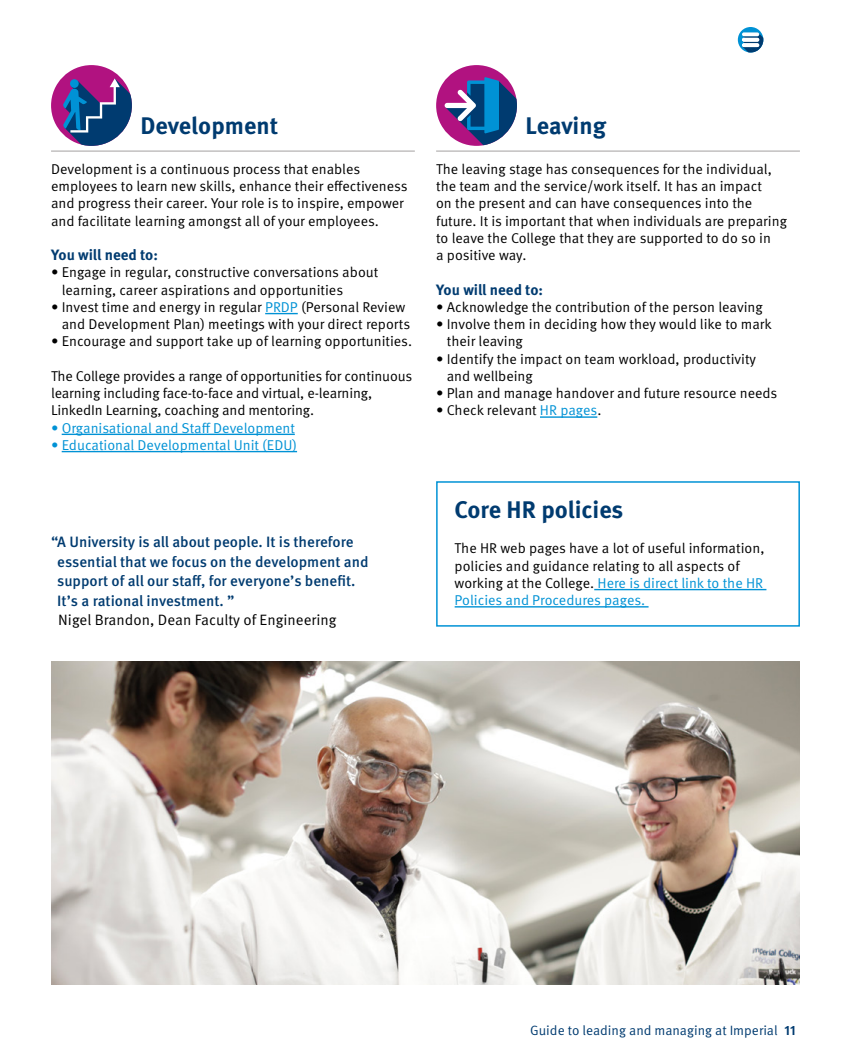
<style>
.page{position:relative;width:851px;height:1063px;background:#fff}
.page>*{position:absolute;margin:0;border:0;box-sizing:border-box;transform-origin:0 0}
.t1{font:700 24px "Meta OT";color:#003b70}
.t2{font:500 15px/19.5px "Meta OT";color:#003b70}
.t3{font:15px "Meta OT Norm";color:#000}
.t4{font:700 15px "Meta OT";letter-spacing:-.005em;color:#003b70}
.t5{font:14.25px/17.2px "Meta OT Norm";color:#000}
.t6{font:14.25px "Meta OT Norm";color:#0092d5}
.t7{font:13.5px "Meta OT Norm";color:#003b70}
.s1{color:#0092d5}
.s2{font-family:"Meta OT";font-weight:700}
</style>
<div class="page">
<hr style="left:51px;top:151px;width:364px;height:1px;background:#a3a0a0">
<hr style="left:265px;top:313px;width:33px;height:1px;background:#0092d5">
<hr style="left:62px;top:434px;width:233px;height:1px;background:#0092d5">
<hr style="left:62px;top:451px;width:235px;height:1px;background:#0092d5">
<svg style="left:51px;top:65px;width:81px;height:81px"></svg>
<hr style="left:436px;top:151px;width:363px;height:1px;background:#a3a0a0">
<hr style="left:540px;top:416px;width:57px;height:2px;background:#0092d5">
<svg style="left:436px;top:65px;width:81px;height:81px"></svg>
<hr style="left:594px;top:589px;width:172px;height:1px;background:#0092d5">
<hr style="left:454px;top:606px;width:194px;height:2px;background:#0092d5">
<div style="left:436px;top:481px;width:363px;height:146px;border:2px solid #0092d5"></div>
<svg style="left:737px;top:27px;width:26px;height:26px"></svg>
<svg style="left:742px;top:32px;width:21px;height:21px"></svg>
<svg style="left:741px;top:32px;width:18px;height:4px"></svg>
<svg style="left:741px;top:38px;width:18px;height:4px"></svg>
<svg style="left:741px;top:43px;width:18px;height:4px"></svg>
<img style="left:51px;top:661px;width:748px;height:324px">
<h1 class="t1" style="left:140px;top:110px;width:139px">Development</h1>
<p class="t5" style="left:51px;top:161px;width:358px">Development is a continuous process that enables employees to learn new skills, enhance their effectiveness and progress their career. Your role is to inspire, empower and facilitate learning amongst all of your employees.</p>
<p class="t4" style="left:51px;top:245px;width:108px">You will need to:</p>
<p class="t5" style="left:62px;top:264px;width:318px;text-indent:-11px">• Engage in regular, constructive conversations about learning, career aspirations and opportunities</p>
<p class="t5" style="left:62px;top:299px;width:350px;text-indent:-11px">• Invest time and energy in regular <span class="s1">PRDP</span> (Personal Review and Development Plan) meetings with your direct reports</p>
<p class="t5" style="left:51px;top:333px;width:362px">• Encourage and support take up of learning opportunities.</p>
<p class="t5" style="left:51px;top:368px;width:363px">The College provides a range of opportunities for continuous learning including face-to-face and virtual, e-learning,<br>LinkedIn Learning, coaching and mentoring.</p>
<p class="t6" style="left:51px;top:419px;width:245px">• Organisational and Staff Development</p>
<p class="t6" style="left:51px;top:436px;width:247px">• Educational Developmental Unit (EDU)</p>
<p class="t2" style="left:57px;top:533px;width:313px;text-indent:-6px">“A University is all about people. It is therefore essential that we focus on the development and support of all our staff, for everyone’s benefit.<br>It’s a rational investment. ”</p>
<p class="t3" style="left:58px;top:611px;width:280px">Nigel Brandon, Dean Faculty of Engineering</p>
<h1 class="t1" style="left:525px;top:110px;width:82px">Leaving</h1>
<p class="t5" style="left:436px;top:161px;width:352px">The leaving stage has consequences for the individual, the team and the service/work itself. It has an impact<br>on the present and can have consequences into the future. It is important that when individuals are preparing to leave the College that they are supported to do so in<br>a positive way.</p>
<p class="t4" style="left:436px;top:280px;width:108px">You will need to:</p>
<p class="t5" style="left:436px;top:299px;width:328px">• Acknowledge the contribution of the person leaving</p>
<p class="t5" style="left:446px;top:316px;width:326px;text-indent:-11px">• Involve them in deciding how they would like to mark their leaving</p>
<p class="t5" style="left:446px;top:350px;width:311px;text-indent:-11px">• Identify the impact on team workload, productivity and wellbeing</p>
<p class="t5" style="left:436px;top:385px;width:343px">• Plan and manage handover and future resource needs</p>
<p class="t5" style="left:436px;top:402px;width:167px">• Check relevant <span class="s1">HR pages</span>.</p>
<h1 class="t1" style="left:454px;top:494px;width:170px">Core HR policies</h1>
<p class="t5" style="left:454px;top:540px;width:311px">The HR web pages have a lot of useful information, policies and guidance relating to all aspects of working at the College. <span class="s1">Here is direct link to the HR Policies and Procedures pages.</span></p>
<p class="t7" style="left:530px;top:1022px;width:267px">Guide to leading and managing at Imperial <span class="s2">11</span></p>
</div>
